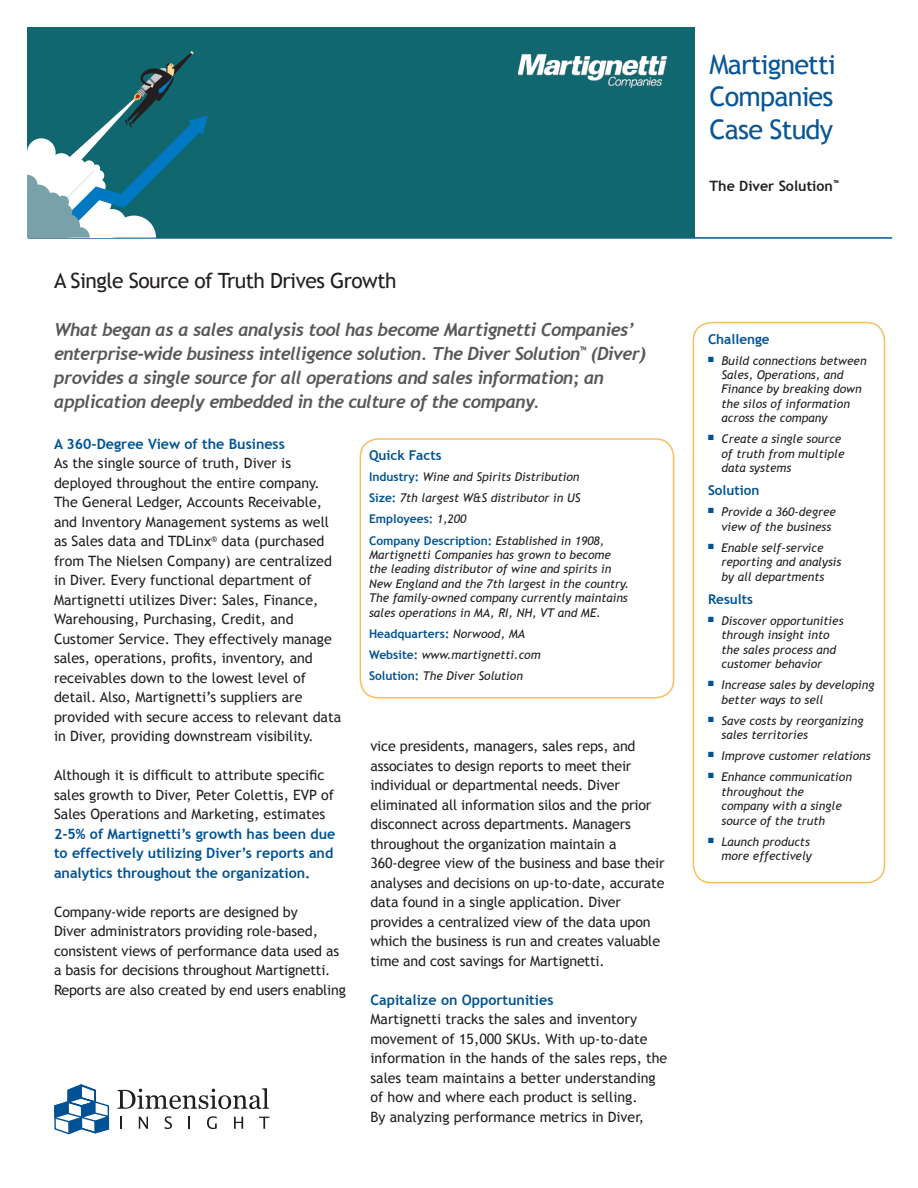
<style>
.page{position:relative;width:918px;height:1188px;background:#fff}
.page>*{position:absolute;margin:0;border:0;box-sizing:border-box;transform-origin:0 0}
.t1{font:27px/32.4px "Trebuchet MS";letter-spacing:-.03em;color:#095596;text-align:justify}
.t2{font:21px "Trebuchet MS";letter-spacing:-.025em;color:#231f20}
.t3{font:italic 700 18px/24px "Trebuchet";letter-spacing:-.03em;color:#57585a}
.t4{font:14.25px/19.5px "Trebuchet MS";color:#231f20}
.t5{font:700 14.25px/19.5px "Trebuchet MS";color:#005294}
.t6{font:700 14.25px "Trebuchet MS";color:#005495}
.t7{font:700 14.25px "Trebuchet MS";color:#231f20}
.t8{font:700 13.5px "Trebuchet MS";color:#005495}
.t9{font:italic 12px/14.4px "Trebuchet MS";color:#231f20}
.s1{font-weight:700;font-style:normal;color:#005294}
</style>
<div class="page">
<div style="left:693px;top:322px;width:192px;height:561px;border:2px solid #f8be5f;border-radius:18px"></div>
<svg style="left:54px;top:1084px;width:56px;height:50px"></svg>
<svg style="left:117px;top:1088px;width:152px;height:21px"></svg>
<svg style="left:120px;top:1117px;width:1px;height:12px"></svg>
<svg style="left:139px;top:1117px;width:9px;height:12px"></svg>
<svg style="left:165px;top:1116px;width:7px;height:13px"></svg>
<svg style="left:189px;top:1117px;width:1px;height:12px"></svg>
<svg style="left:207px;top:1116px;width:10px;height:13px"></svg>
<svg style="left:234px;top:1117px;width:9px;height:12px"></svg>
<svg style="left:259px;top:1117px;width:10px;height:12px"></svg>
<hr style="left:28px;top:237px;width:864px;height:2px;background:#005495">
<div style="left:27px;top:27px;width:668px;height:211px;background:#11676f"></div>
<svg style="left:27px;top:51px;width:181px;height:187px"></svg>
<img style="left:518px;top:53px;width:149px;height:35px">
<div style="left:360px;top:438px;width:314px;height:261px;border:2px solid #f8be5f;border-radius:18px"></div>
<h2 class="t2" style="left:54px;top:268px;width:344px">A Single Source of Truth Drives Growth</h2>
<p class="t3" style="left:54px;top:317px;width:594px">What began as a sales analysis tool has become Martignetti Companies’ enterprise-wide business intelligence solution. The Diver Solution<sup>™</sup> (Diver) provides a single source for all operations and sales information; an application deeply embedded in the culture of the company.</p>
<p class="t6" style="left:54px;top:435px;width:232px">A 360-Degree View of the Business</p>
<p class="t4" style="left:54px;top:454px;width:289px">As the single source of truth, Diver is deployed throughout the entire company.<br>The General Ledger, Accounts Receivable, and Inventory Management systems as well as Sales data and TDLinx<sup>®</sup> data (purchased from The Nielsen Company) are centralized in Diver. Every functional department of Martignetti utilizes Diver: Sales, Finance, Warehousing, Purchasing, Credit, and Customer Service. They effectively manage sales, operations, profits, inventory, and receivables down to the lowest level of detail. Also, Martignetti’s suppliers are provided with secure access to relevant data in Diver, providing downstream visibility.</p>
<p class="t4" style="left:54px;top:766px;width:282px">Although it is difficult to attribute specific sales growth to Diver, Peter Colettis, EVP of<br>Sales Operations and Marketing, estimates</p>
<p class="t5" style="left:54px;top:824px;width:283px">2-5% of Martignetti’s growth has been due to effectively utilizing Diver’s reports and analytics throughout the organization.</p>
<p class="t4" style="left:54px;top:902px;width:293px">Company-wide reports are designed by<br>Diver administrators providing role-based, consistent views of performance data used as a basis for decisions throughout Martignetti.<br>Reports are also created by end users enabling</p>
<p class="t8" style="left:369px;top:447px;width:74px">Quick Facts</p>
<p class="t9" style="left:369px;top:466px;width:237px;line-height:21.1px"><span class="s1">Industry:</span> Wine and Spirits Distribution <span class="s1">Size:</span> 7th largest W&amp;S distributor in US <span class="s1">Employees:</span> 1,200<br><span class="s1">Company Description:</span> Established in 1908,</p>
<p class="t9" style="left:369px;top:548px;width:262px">Martignetti Companies has grown to become the leading distributor of wine and spirits in New England and the 7th largest in the country.<br>The family-owned company currently maintains sales operations in MA, RI, NH, VT and ME.</p>
<p class="t9" style="left:369px;top:623px;width:173px;line-height:21.1px"><span class="s1">Headquarters:</span> Norwood, MA<br><span class="s1">Website:</span> www.martignetti.com<br><span class="s1">Solution:</span> The Diver Solution</p>
<p class="t4" style="left:370px;top:737px;width:296px">vice presidents, managers, sales reps, and associates to design reports to meet their individual or departmental needs. Diver eliminated all information silos and the prior disconnect across departments. Managers throughout the organization maintain a 360-degree view of the business and base their analyses and decisions on up-to-date, accurate data found in a single application. Diver provides a centralized view of the data upon which the business is run and creates valuable time and cost savings for Martignetti.</p>
<p class="t6" style="left:370px;top:991px;width:185px">Capitalize on Opportunities</p>
<p class="t4" style="left:370px;top:1010px;width:298px">Martignetti tracks the sales and inventory movement of 15,000 SKUs. With up-to-date information in the hands of the sales reps, the sales team maintains a better understanding of how and where each product is selling.<br>By analyzing performance metrics in Diver,</p>
<h1 class="t1" style="left:710px;top:49px;width:128px">Martignetti Companies Case Study</h1>
<p class="t7" style="left:710px;top:177px;width:130px">The Diver Solution<sup>™</sup></p>
<p class="t8" style="left:708px;top:330px;width:63px">Challenge</p>
<p class="t9" style="left:722px;top:353px;width:147px;text-indent:-13px"><sup>■</sup> Build connections between<br>Sales, Operations, and<br>Finance by breaking down the silos of information across the company</p>
<p class="t9" style="left:722px;top:432px;width:124px;text-indent:-13px"><sup>■</sup> Create a single source of truth from multiple data systems</p>
<p class="t8" style="left:708px;top:482px;width:53px">Solution</p>
<p class="t9" style="left:722px;top:505px;width:116px;text-indent:-13px"><sup>■</sup> Provide a 360-degree view of the business</p>
<p class="t9" style="left:722px;top:541px;width:121px;text-indent:-13px"><sup>■</sup> Enable self-service reporting and analysis by all departments</p>
<p class="t8" style="left:708px;top:590px;width:46px">Results</p>
<p class="t9" style="left:722px;top:613px;width:124px;text-indent:-13px"><sup>■</sup> Discover opportunities through insight into the sales process and customer behavior</p>
<p class="t9" style="left:722px;top:678px;width:154px;text-indent:-13px"><sup>■</sup> Increase sales by developing better ways to sell</p>
<p class="t9" style="left:722px;top:713px;width:143px;text-indent:-13px"><sup>■</sup> Save costs by reorganizing sales territories</p>
<p class="t9" style="left:708px;top:749px;width:164px"><sup>■</sup> Improve customer relations</p>
<p class="t9" style="left:722px;top:770px;width:132px;text-indent:-13px"><sup>■</sup> Enhance communication throughout the company with a single source of the truth</p>
<p class="t9" style="left:708px;top:834px;width:105px;text-align:right"><sup>■</sup> Launch products more effectively</p>
</div>
